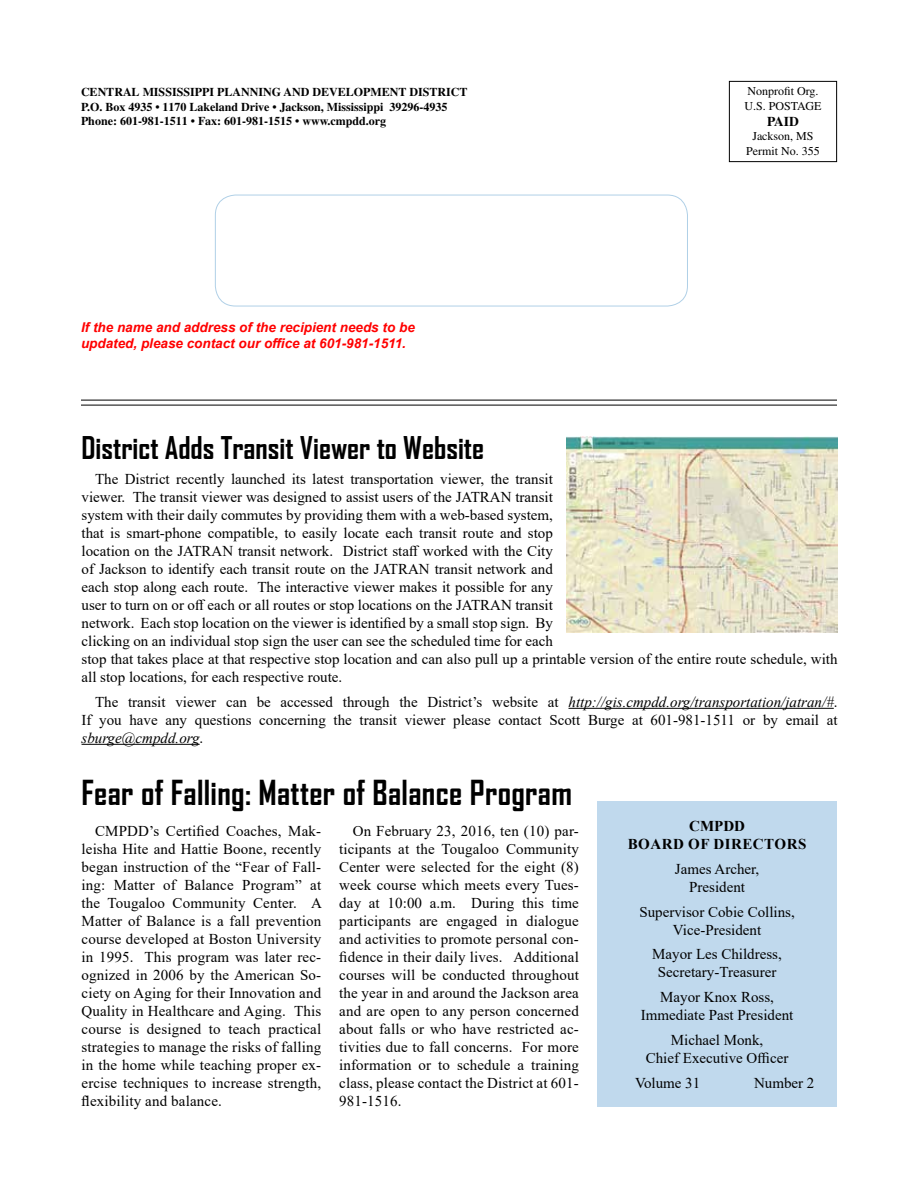
<style>
.page{position:relative;width:918px;height:1188px;background:#fff}
.page>*{position:absolute;margin:0;border:0;box-sizing:border-box;transform-origin:0 0}
.t1{font:700 33px "Agency FB";letter-spacing:.01em;color:#000}
.t2{font:700 30px "Agency FB";color:#000}
.t3{font:15px/18px "Times New Roman";color:#000;text-align:center}
.t4{font:700 15px/18px "Times New Roman";letter-spacing:.035em;color:#000;text-align:center}
.t5{font:italic 700 13.5px/16.2px "Arial";color:#f00}
.t6{font:700 13.5px "Times";color:#000}
.t7{font:700 12px/14.4px "Times";color:#000}
.t8{font:12px/14.4px "Times";color:#000}
.s1{font-style:italic}
</style>
<div class="page">
<hr style="left:81px;top:400px;width:756px;height:1px;background:#000">
<hr style="left:81px;top:405px;width:756px;height:1px;background:#000">
<div style="left:729px;top:81px;width:108px;height:81px;border:1px solid #000"></div>
<div style="left:215px;top:195px;width:473px;height:111px;border:1px solid #b0d0e7;border-radius:20px"></div>
<div style="left:597px;top:801px;width:240px;height:306px;background:#c0d9ed"></div>
<hr style="left:568px;top:708px;width:266px;height:1px;background:#000">
<hr style="left:82px;top:744px;width:118px;height:1px;background:#000">
<img style="left:566px;top:436px;width:272px;height:196px">
<p class="t7" style="left:81px;top:85px;width:388px">CENTRAL MISSISSIPPI PLANNING AND DEVELOPMENT DISTRICT<br>P.O. Box 4935 • 1170 Lakeland Drive • Jackson, Mississippi 39296-4935<br>Phone: 601-981-1511 • Fax: 601-981-1515 • www.cmpdd.org</p>
<p class="t8" style="left:745px;top:84px;width:78px">Nonprofit Org.<br>U.S. POSTAGE</p>
<p class="t6" style="left:767px;top:113px;width:33px">PAID</p>
<p class="t8" style="left:746px;top:129px;width:75px;text-align:center">Jackson, MS<br>Permit No. 355</p>
<p class="t5" style="left:81px;top:320px;width:335px">If the name and address of the recipient needs to be updated, please contact our office at 601-981-1511.</p>
<h2 class="t2" style="left:82px;top:429px;width:404px">District Adds Transit Viewer to Website</h2>
<p class="t3" style="left:82px;top:469px;width:758px;text-align:left;text-indent:14px">The District recently launched its latest transportation viewer, the transit<br>viewer. The transit viewer was designed to assist users of the JATRAN transit<br>system with their daily commutes by providing them with a web-based system,<br>that is smart-phone compatible, to easily locate each transit route and stop<br>location on the JATRAN transit network. District staff worked with the City<br>of Jackson to identify each transit route on the JATRAN transit network and<br>each stop along each route. The interactive viewer makes it possible for any<br>user to turn on or off each or all routes or stop locations on the JATRAN transit<br>network. Each stop location on the viewer is identified by a small stop sign. By<br>clicking on an individual stop sign the user can see the scheduled time for each<br>stop that takes place at that respective stop location and can also pull up a printable version of the entire route schedule, with all stop locations, for each respective route.</p>
<p class="t3" style="left:82px;top:692px;width:758px;text-align:justify;text-indent:14px">The transit viewer can be accessed through the District’s website at <span class="s1">http://gis.cmpdd.org/transportation/jatran/#</span>.<br>If you have any questions concerning the transit viewer please contact Scott Burge at 601-981-1511 or by email at <span class="s1">sburge@cmpdd.org</span>.</p>
<h1 class="t1" style="left:82px;top:772px;width:492px">Fear of Falling: Matter of Balance Program</h1>
<p class="t3" style="left:82px;top:822px;width:242px;text-align:justify;text-indent:14px">CMPDD’s Certified Coaches, Mak&shy;leisha Hite and Hattie Boone, recently began instruction of the “Fear of Fall&shy;ing: Matter of Balance Program” at the Tougaloo Community Center. A Matter of Balance is a fall prevention course developed at Boston University in 1995. This program was later rec&shy;ognized in 2006 by the American So&shy;ciety on Aging for their Innovation and Quality in Healthcare and Aging. This course is designed to teach practical strategies to manage the risks of falling in the home while teaching proper ex&shy;ercise techniques to increase strength, flexibility and balance.</p>
<p class="t3" style="left:339px;top:822px;width:241px;text-align:justify;text-indent:14px">On February 23, 2016, ten (10) par&shy;ticipants at the Tougaloo Community Center were selected for the eight (8) week course which meets every Tues&shy;day at 10:00 a.m. During this time participants are engaged in dialogue and activities to promote personal con&shy;fidence in their daily lives. Additional courses will be conducted throughout the year in and around the Jackson area and are open to any person concerned about falls or who have restricted ac&shy;tivities due to fall concerns. For more information or to schedule a training class, please contact the District at 601- 981-1516.</p>
<p class="t4" style="left:628px;top:817px;width:180px">CMPDD<br>BOARD OF DIRECTORS</p>
<p class="t3" style="left:675px;top:859px;width:86px">James Archer,<br>President</p>
<p class="t3" style="left:639px;top:902px;width:157px">Supervisor Cobie Collins,<br>Vice-President</p>
<p class="t3" style="left:652px;top:945px;width:131px">Mayor Les Childress,<br>Secretary-Treasurer</p>
<p class="t3" style="left:641px;top:988px;width:154px">Mayor Knox Ross,<br>Immediate Past President</p>
<p class="t3" style="left:646px;top:1030px;width:144px">Michael Monk,<br>Chief Executive Officer</p>
<p class="t3" style="left:635px;top:1073px;width:67px">Volume 31</p>
<p class="t3" style="left:754px;top:1073px;width:62px">Number 2</p>
</div>
